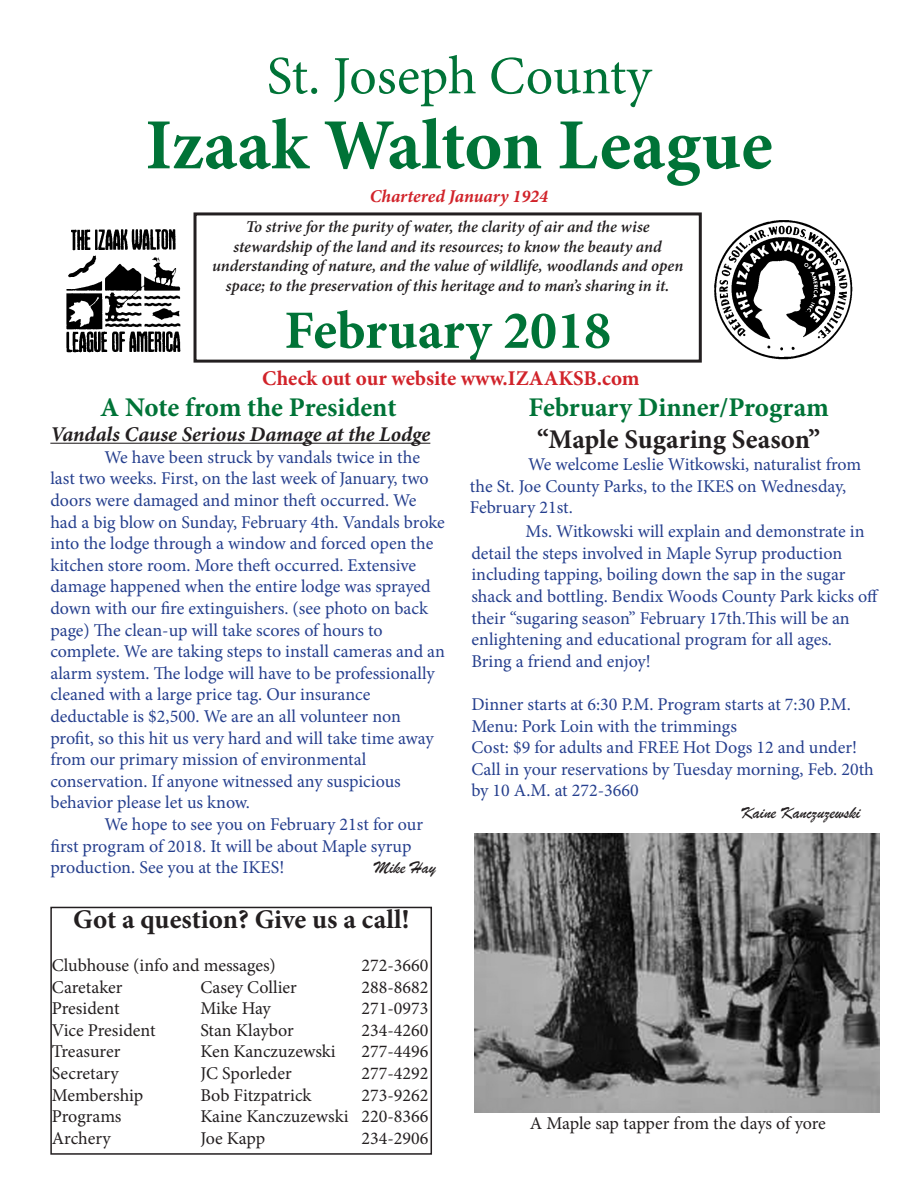
<style>
.page{position:relative;width:918px;height:1188px;background:#fff}
.page>*{position:absolute;margin:0;border:0;box-sizing:border-box;transform-origin:0 0}
.t1{font:700 72px "Minion Pro";color:#007337}
.t2{font:54px "Minion Pro";color:#007337}
.t3{font:700 54px "Minion Pro";color:#007337}
.t4{font:700 27px "Minion Pro";color:#231f20}
.t5{font:700 27px "Minion Pro";letter-spacing:-.005em;color:#007337}
.t6{font:italic 700 21px "Minion Pro";color:#231f20}
.t7{font:700 21px "Minion Pro";color:#d1232a}
.t8{font:18px/21.6px "Minion Pro";color:#253f8e}
.t9{font:18px "Minion Pro";color:#231f20}
.t10{font:18px "Brush Script";color:#231f20}
.t11{font:italic 700 18px "Minion Pro";color:#d1232a}
.t12{font:italic 600 16.5px/19.8px "Minion Pro";letter-spacing:-.005em;color:#231f20;text-align:center}
</style>
<div class="page">
<img style="left:66px;top:230px;width:115px;height:123px">
<img style="left:714px;top:220px;width:139px;height:140px">
<hr style="left:50px;top:443px;width:380px;height:1px;background:#231f20">
<div style="left:50px;top:907px;width:382px;height:248px;border:2px solid #231f20"></div>
<div style="left:194px;top:212px;width:508px;height:151px;border:3px solid #231f20"></div>
<img style="left:474px;top:833px;width:405px;height:279px">
<p class="t2" style="left:267px;top:40px;width:386px">St. Joseph County</p>
<p class="t1" style="left:145px;top:95px;width:629px">Izaak Walton League</p>
<p class="t11" style="left:370px;top:183px;width:180px">Chartered January 1924</p>
<p class="t12" style="left:212px;top:216px;width:473px">To strive for the purity of water, the clarity of air and the wise stewardship of the land and its resources; to know the beauty and understanding of nature, and the value of wildlife, woodlands and open space; to the preservation of this heritage and to man’s sharing in it.</p>
<p class="t3" style="left:284px;top:293px;width:328px">February 2018</p>
<p class="t5" style="left:100px;top:388px;width:298px">A Note from the President</p>
<p class="t6" style="left:50px;top:419px;width:381px">Vandals Cause Serious Damage at the Lodge</p>
<p class="t8" style="left:50px;top:446px;width:396px;text-indent:54px">We have been struck by vandals twice in the last two weeks. First, on the last week of January, two doors were damaged and minor theft occurred. We had a big blow on Sunday, February 4th. Vandals broke into the lodge through a window and forced open the</p>
<p class="t8" style="left:50px;top:554px;width:382px">kitchen store room. More theft occurred. Extensive damage happened when the entire lodge was sprayed</p>
<p class="t8" style="left:50px;top:597px;width:379px">down with our fire extinguishers. (see photo on back page) The clean-up will take scores of hours to</p>
<p class="t8" style="left:50px;top:641px;width:396px">complete. We are taking steps to install cameras and an alarm system. The lodge will have to be professionally cleaned with a large price tag. Our insurance</p>
<p class="t8" style="left:50px;top:705px;width:352px">deductable is $2,500. We are an all volunteer non</p>
<p class="t8" style="left:50px;top:727px;width:385px">profit, so this hit us very hard and will take time away from our primary mission of environmental</p>
<p class="t8" style="left:50px;top:770px;width:352px">conservation. If anyone witnessed any suspicious</p>
<p class="t8" style="left:50px;top:792px;width:201px">behavior please let us know.</p>
<p class="t8" style="left:50px;top:813px;width:374px;text-indent:54px">We hope to see you on February 21st for our first program of 2018. It will be about Maple syrup production. See you at the IKES!</p>
<p class="t7" style="left:262px;top:364px;width:379px">Check out our website www.IZAAKSB.com</p>
<p class="t5" style="left:529px;top:388px;width:302px">February Dinner/Program</p>
<p class="t4" style="left:537px;top:421px;width:284px">“Maple Sugaring Season”</p>
<p class="t8" style="left:470px;top:454px;width:393px;text-indent:58px">We welcome Leslie Witkowski, naturalist from the St. Joe County Parks, to the IKES on Wednesday,</p>
<p class="t8" style="left:470px;top:497px;width:104px">February 21st.</p>
<p class="t8" style="left:471px;top:521px;width:395px;text-indent:54px">Ms. Witkowski will explain and demonstrate in detail the steps involved in Maple Syrup production</p>
<p class="t8" style="left:471px;top:564px;width:409px">including tapping, boiling down the sap in the sugar shack and bottling. Bendix Woods County Park kicks off their “sugaring season” February 17th.This will be an</p>
<p class="t8" style="left:471px;top:629px;width:362px">enlightening and educational program for all ages.</p>
<p class="t8" style="left:471px;top:650px;width:181px">Bring a friend and enjoy!</p>
<p class="t8" style="left:471px;top:694px;width:381px">Dinner starts at 6:30 P.M. Program starts at 7:30 P.M.</p>
<p class="t8" style="left:471px;top:715px;width:267px">Menu: Pork Loin with the trimmings</p>
<p class="t8" style="left:471px;top:737px;width:387px">Cost: $9 for adults and FREE Hot Dogs 12 and under!</p>
<p class="t8" style="left:471px;top:758px;width:404px">Call in your reservations by Tuesday morning, Feb. 20th by 10 A.M. at 272-3660</p>
<p class="t10" style="left:741px;top:801px;width:120px">Kaine Kanczuzewski</p>
<p class="t10" style="left:374px;top:856px;width:63px">Mike Hay</p>
<p class="t4" style="left:73px;top:900px;width:338px">Got a question? Give us a call!</p>
<p class="t9" style="left:52px;top:953px;width:225px">Clubhouse (info and messages)</p>
<p class="t9" style="left:361px;top:953px;width:68px">272-3660</p>
<p class="t9" style="left:52px;top:975px;width:72px">Caretaker</p>
<p class="t9" style="left:200px;top:975px;width:98px">Casey Collier</p>
<p class="t9" style="left:361px;top:975px;width:68px">288-8682</p>
<p class="t9" style="left:52px;top:996px;width:69px">President</p>
<p class="t9" style="left:200px;top:996px;width:72px">Mike Hay</p>
<p class="t9" style="left:361px;top:996px;width:68px">271-0973</p>
<p class="t9" style="left:52px;top:1018px;width:105px">Vice President</p>
<p class="t9" style="left:200px;top:1018px;width:95px">Stan Klaybor</p>
<p class="t9" style="left:361px;top:1018px;width:68px">234-4260</p>
<p class="t9" style="left:52px;top:1040px;width:70px">Treasurer</p>
<p class="t9" style="left:200px;top:1040px;width:137px">Ken Kanczuzewski</p>
<p class="t9" style="left:361px;top:1040px;width:68px">277-4496</p>
<p class="t9" style="left:52px;top:1061px;width:69px">Secretary</p>
<p class="t9" style="left:200px;top:1061px;width:93px">JC Sporleder</p>
<p class="t9" style="left:361px;top:1061px;width:68px">277-4292</p>
<p class="t9" style="left:52px;top:1083px;width:93px">Membership</p>
<p class="t9" style="left:200px;top:1083px;width:113px">Bob Fitzpatrick</p>
<p class="t9" style="left:361px;top:1083px;width:68px">273-9262</p>
<p class="t9" style="left:52px;top:1104px;width:71px">Programs</p>
<p class="t9" style="left:200px;top:1104px;width:230px">Kaine Kanczuzewski 220-8366</p>
<p class="t9" style="left:52px;top:1126px;width:60px">Archery</p>
<p class="t9" style="left:200px;top:1126px;width:66px">Joe Kapp</p>
<p class="t9" style="left:361px;top:1126px;width:68px">234-2906</p>
<p class="t9" style="left:530px;top:1111px;width:297px">A Maple sap tapper from the days of yore</p>
</div>
